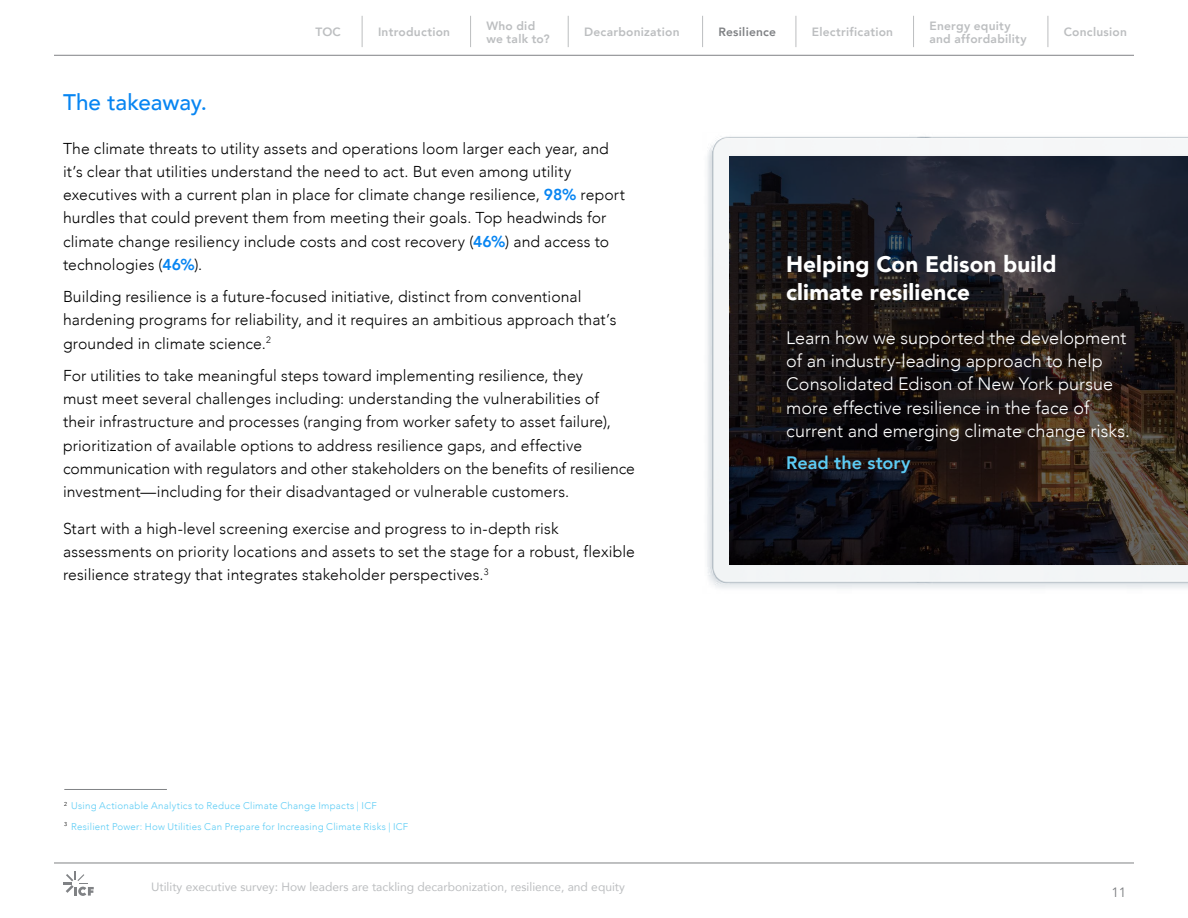
<style>
.page{position:relative;width:1188px;height:918px;background:#fff}
.page>*{position:absolute;margin:0;border:0;box-sizing:border-box;transform-origin:0 0}
.t1{font:900 22.5px/28.5px "Avenir";letter-spacing:.005em;color:#fff}
.t2{font:500 22.5px "Avenir";letter-spacing:-.005em;color:#0785f2}
.t3{font:300 18px/23.2px "Avenir";color:#fff}
.t4{font:800 18px "Avenir";color:#5cccf5}
.t5{font:300 15.75px/23.2px "Avenir";letter-spacing:.005em;color:#000}
.t6{font:13.5px "Avenir";color:#808285}
.t7{font:800 12px/13.5px "Avenir";letter-spacing:.02em;color:#bcbec0}
.t8{font:12px "Avenir";color:#bcbec0}
.t9{font:800 12px "Avenir";letter-spacing:.02em;color:#808285}
.t10{font:300 9.75px/20.7px "Avenir";letter-spacing:.025em;color:#5cccf5}
.s1{font-weight:800;color:#0785f2}
</style>
<div class="page">
<hr style="left:54px;top:863px;width:1080px;height:1px;background:#808285">
<hr style="left:54px;top:55px;width:1080px;height:1px;background:#808285">
<svg style="left:63px;top:871px;width:31px;height:25px"></svg>
<img style="left:707px;top:136px;width:481px;height:453px">
<svg style="left:730px;top:157px;width:458px;height:408px;background:#1e1b1d"></svg>
<hr style="left:362px;top:16px;width:1px;height:31px;background:#bcbec0">
<hr style="left:470px;top:16px;width:1px;height:31px;background:#bcbec0">
<hr style="left:568px;top:16px;width:1px;height:31px;background:#bcbec0">
<hr style="left:702px;top:16px;width:1px;height:31px;background:#bcbec0">
<hr style="left:796px;top:16px;width:1px;height:31px;background:#bcbec0">
<hr style="left:913px;top:16px;width:1px;height:31px;background:#bcbec0">
<hr style="left:1048px;top:16px;width:1px;height:31px;background:#bcbec0">
<hr style="left:64px;top:789px;width:103px;height:1px;background:#808285">
<p class="t7" style="left:315px;top:25px;width:27px">TOC</p>
<p class="t7" style="left:378px;top:25px;width:74px">Introduction</p>
<p class="t7" style="left:486px;top:19px;width:65px">Who did we talk to?</p>
<p class="t7" style="left:584px;top:25px;width:97px">Decarbonization</p>
<p class="t9" style="left:718px;top:23px;width:59px">Resilience</p>
<p class="t7" style="left:812px;top:25px;width:83px">Electrification</p>
<p class="t7" style="left:1064px;top:25px;width:65px">Conclusion</p>
<p class="t7" style="left:929px;top:19px;width:99px">Energy equity and affordability</p>
<h1 class="t2" style="left:63px;top:83px;width:142px">The takeaway.</h1>
<p class="t5" style="left:63px;top:136px;width:564px">The climate threats to utility assets and operations loom larger each year, and it’s clear that utilities understand the need to act. But even among utility executives with a current plan in place for climate change resilience, <span class="s1">98%</span> report hurdles that could prevent them from meeting their goals. Top headwinds for climate change resiliency include costs and cost recovery (<span class="s1">46%</span>) and access to technologies (<span class="s1">46%</span>).</p>
<p class="t5" style="left:63px;top:285px;width:555px">Building resilience is a future-focused initiative, distinct from conventional hardening programs for reliability, and it requires an ambitious approach that’s grounded in climate science.<sup>2</sup></p>
<p class="t5" style="left:63px;top:364px;width:574px">For utilities to take meaningful steps toward implementing resilience, they<br>must meet several challenges including: understanding the vulnerabilities of their infrastructure and processes (ranging from worker safety to asset failure), prioritization of available options to address resilience gaps, and effective communication with regulators and other stakeholders on the benefits of resilience investment—including for their disadvantaged or vulnerable customers.</p>
<p class="t5" style="left:63px;top:517px;width:574px">Start with a high-level screening exercise and progress to in-depth risk assessments on priority locations and assets to set the stage for a robust, flexible resilience strategy that integrates stakeholder perspectives.<sup>3</sup></p>
<p class="t10" style="left:64px;top:795px;width:346px"><sup>2</sup> Using Actionable Analytics to Reduce Climate Change Impacts | ICF<br><sup>3</sup> Resilient Power: How Utilities Can Prepare for Increasing Climate Risks | ICF</p>
<p class="t8" style="left:151px;top:878px;width:475px">Utility executive survey: How leaders are tackling decarbonization, resilience, and equity</p>
<h1 class="t1" style="left:786px;top:249px;width:272px">Helping Con Edison build climate resilience</h1>
<p class="t3" style="left:786px;top:326px;width:345px">Learn how we supported the development of an industry-leading approach to help Consolidated Edison of New York pursue more effective resilience in the face of current and emerging climate change risks.</p>
<p class="t4" style="left:786px;top:449px;width:126px">Read the story</p>
<p class="t6" style="left:1111px;top:885px;width:17px">11</p>
</div>
